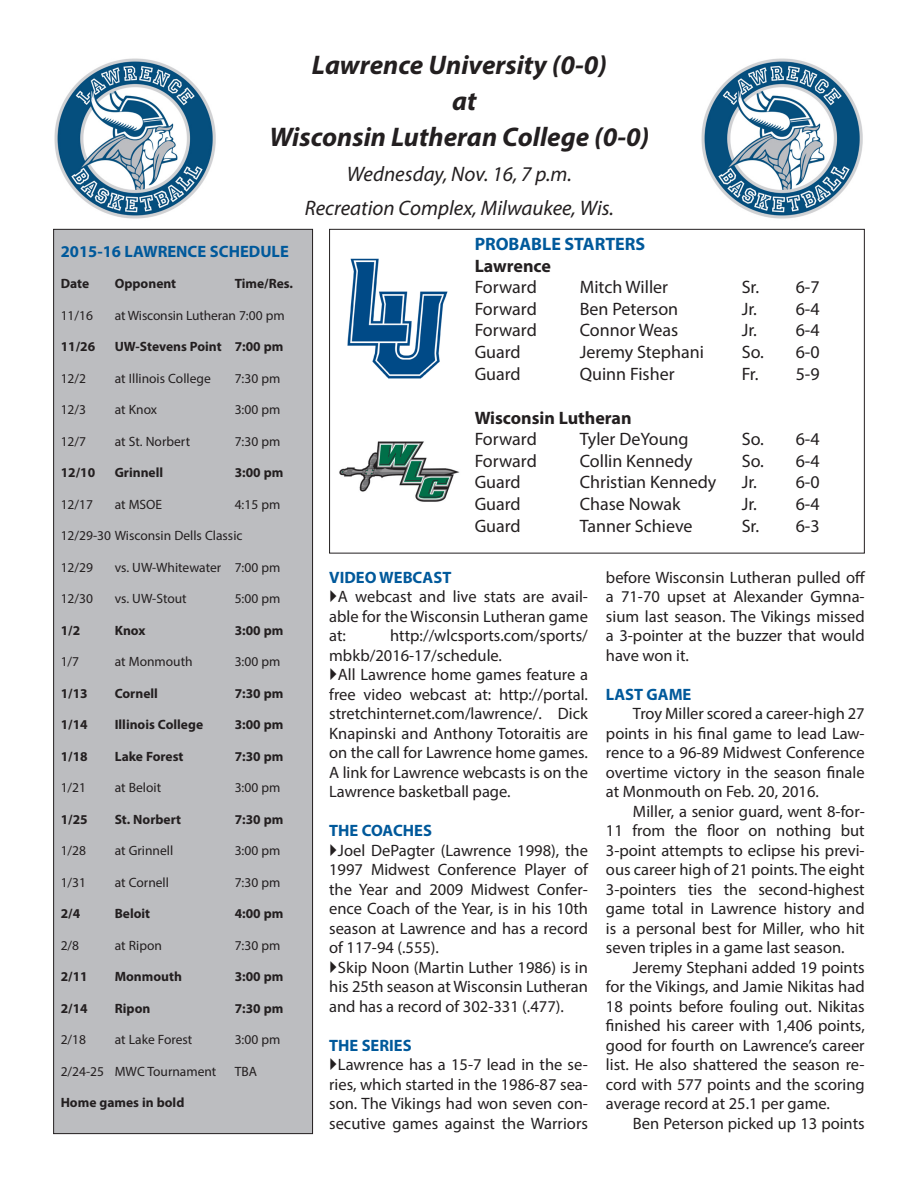
<style>
.page{position:relative;width:918px;height:1188px;background:#fff}
.page>*{position:absolute;margin:0;border:0;box-sizing:border-box;transform-origin:0 0}
.t1{font:italic 700 27px "Myriad Pro";color:#231f20}
.t2{font:italic 21px "Myriad Pro";color:#231f20}
.t3{font:18px "Myriad Pro";color:#231f20}
.t4{font:700 18px "Myriad Pro";color:#231f20}
.t5{font:700 18px "Myriad Pro";color:#00599b}
.t6{font:16.5px/19.5px "Myriad Pro";color:#231f20;text-align:justify}
.t7{font:700 16.5px "Myriad Pro";color:#00599b}
.t8{font:13.5px "Myriad Pro";color:#231f20}
.t9{font:700 13.5px "Myriad Pro";color:#231f20}
</style>
<div class="page">
<img style="left:347px;top:258px;width:101px;height:121px">
<div style="left:54px;top:229px;width:259px;height:905px;background:#bcbdc0"></div>
<img style="left:54px;top:58px;width:162px;height:161px">
<img style="left:701px;top:58px;width:162px;height:161px">
<img style="left:339px;top:441px;width:121px;height:61px">
<p class="t1" style="left:312px;top:48px;width:296px">Lawrence University (0-0)</p>
<p class="t1" style="left:452px;top:84px;width:26px">at</p>
<p class="t1" style="left:270px;top:120px;width:381px">Wisconsin Lutheran College (0-0)</p>
<p class="t2" style="left:347px;top:161px;width:227px">Wednesday, Nov. 16, 7 p.m.</p>
<p class="t2" style="left:305px;top:195px;width:311px">Recreation Complex, Milwaukee, Wis.</p>
<p class="t5" style="left:475px;top:232px;width:172px">PROBABLE STARTERS</p>
<p class="t4" style="left:475px;top:254px;width:78px">Lawrence</p>
<p class="t3" style="left:475px;top:276px;width:64px">Forward</p>
<p class="t3" style="left:580px;top:276px;width:90px">Mitch Willer</p>
<p class="t3" style="left:742px;top:276px;width:79px">Sr. 6-7</p>
<p class="t3" style="left:475px;top:298px;width:64px">Forward</p>
<p class="t3" style="left:580px;top:298px;width:100px">Ben Peterson</p>
<p class="t3" style="left:742px;top:298px;width:79px">Jr. 6-4</p>
<p class="t3" style="left:475px;top:319px;width:64px">Forward</p>
<p class="t3" style="left:580px;top:319px;width:100px">Connor Weas</p>
<p class="t3" style="left:742px;top:319px;width:79px">Jr. 6-4</p>
<p class="t3" style="left:475px;top:341px;width:48px">Guard</p>
<p class="t3" style="left:580px;top:341px;width:126px">Jeremy Stephani</p>
<p class="t3" style="left:742px;top:341px;width:79px">So. 6-0</p>
<p class="t3" style="left:475px;top:362px;width:48px">Guard</p>
<p class="t3" style="left:580px;top:362px;width:96px">Quinn Fisher</p>
<p class="t3" style="left:742px;top:362px;width:79px">Fr. 5-9</p>
<p class="t4" style="left:475px;top:406px;width:158px">Wisconsin Lutheran</p>
<p class="t3" style="left:475px;top:428px;width:64px">Forward</p>
<p class="t3" style="left:580px;top:428px;width:110px">Tyler DeYoung</p>
<p class="t3" style="left:742px;top:428px;width:79px">So. 6-4</p>
<p class="t3" style="left:475px;top:450px;width:64px">Forward</p>
<p class="t3" style="left:580px;top:450px;width:115px">Collin Kennedy</p>
<p class="t3" style="left:742px;top:450px;width:79px">So. 6-4</p>
<p class="t3" style="left:475px;top:471px;width:48px">Guard</p>
<p class="t3" style="left:580px;top:471px;width:138px">Christian Kennedy</p>
<p class="t3" style="left:742px;top:471px;width:79px">Jr. 6-0</p>
<p class="t3" style="left:475px;top:493px;width:48px">Guard</p>
<p class="t3" style="left:580px;top:493px;width:102px">Chase Nowak</p>
<p class="t3" style="left:742px;top:493px;width:79px">Jr. 6-4</p>
<p class="t3" style="left:475px;top:515px;width:48px">Guard</p>
<p class="t3" style="left:580px;top:515px;width:114px">Tanner Schieve</p>
<p class="t3" style="left:742px;top:515px;width:79px">Sr. 6-3</p>
<p class="t7" style="left:61px;top:240px;width:230px">2015-16 LAWRENCE SCHEDULE</p>
<p class="t9" style="left:61px;top:275px;width:30px">Date</p>
<p class="t9" style="left:115px;top:275px;width:63px">Opponent</p>
<p class="t9" style="left:235px;top:275px;width:60px">Time/Res.</p>
<p class="t8" style="left:61px;top:307px;width:34px">11/16</p>
<p class="t8" style="left:115px;top:307px;width:171px">at Wisconsin Lutheran 7:00 pm</p>
<p class="t9" style="left:61px;top:338px;width:36px">11/26</p>
<p class="t9" style="left:115px;top:338px;width:170px">UW-Stevens Point 7:00 pm</p>
<p class="t8" style="left:61px;top:370px;width:27px">12/2</p>
<p class="t8" style="left:115px;top:370px;width:98px">at Illinois College</p>
<p class="t8" style="left:235px;top:370px;width:47px">7:30 pm</p>
<p class="t8" style="left:61px;top:401px;width:27px">12/3</p>
<p class="t8" style="left:115px;top:401px;width:44px">at Knox</p>
<p class="t8" style="left:235px;top:401px;width:47px">3:00 pm</p>
<p class="t8" style="left:61px;top:433px;width:27px">12/7</p>
<p class="t8" style="left:115px;top:433px;width:77px">at St. Norbert</p>
<p class="t8" style="left:235px;top:433px;width:47px">7:30 pm</p>
<p class="t9" style="left:61px;top:464px;width:36px">12/10</p>
<p class="t9" style="left:115px;top:464px;width:50px">Grinnell</p>
<p class="t9" style="left:235px;top:464px;width:50px">3:00 pm</p>
<p class="t8" style="left:61px;top:496px;width:34px">12/17</p>
<p class="t8" style="left:115px;top:496px;width:49px">at MSOE</p>
<p class="t8" style="left:235px;top:496px;width:47px">4:15 pm</p>
<p class="t8" style="left:61px;top:527px;width:183px">12/29-30 Wisconsin Dells Classic</p>
<p class="t8" style="left:61px;top:559px;width:34px">12/29</p>
<p class="t8" style="left:115px;top:559px;width:167px">vs. UW-Whitewater 7:00 pm</p>
<p class="t8" style="left:61px;top:590px;width:34px">12/30</p>
<p class="t8" style="left:115px;top:590px;width:73px">vs. UW-Stout</p>
<p class="t8" style="left:235px;top:590px;width:47px">5:00 pm</p>
<p class="t9" style="left:61px;top:621px;width:21px">1/2</p>
<p class="t9" style="left:115px;top:621px;width:32px">Knox</p>
<p class="t9" style="left:235px;top:621px;width:50px">3:00 pm</p>
<p class="t8" style="left:61px;top:653px;width:20px">1/7</p>
<p class="t8" style="left:115px;top:653px;width:79px">at Monmouth</p>
<p class="t8" style="left:235px;top:653px;width:47px">3:00 pm</p>
<p class="t9" style="left:61px;top:684px;width:28px">1/13</p>
<p class="t9" style="left:115px;top:684px;width:45px">Cornell</p>
<p class="t9" style="left:235px;top:684px;width:50px">7:30 pm</p>
<p class="t9" style="left:61px;top:716px;width:28px">1/14</p>
<p class="t9" style="left:115px;top:716px;width:90px">Illinois College</p>
<p class="t9" style="left:235px;top:716px;width:50px">3:00 pm</p>
<p class="t9" style="left:61px;top:747px;width:28px">1/18</p>
<p class="t9" style="left:115px;top:747px;width:70px">Lake Forest</p>
<p class="t9" style="left:235px;top:747px;width:50px">7:30 pm</p>
<p class="t8" style="left:61px;top:779px;width:27px">1/21</p>
<p class="t8" style="left:115px;top:779px;width:48px">at Beloit</p>
<p class="t8" style="left:235px;top:779px;width:47px">3:00 pm</p>
<p class="t9" style="left:61px;top:810px;width:28px">1/25</p>
<p class="t9" style="left:115px;top:810px;width:68px">St. Norbert</p>
<p class="t9" style="left:235px;top:810px;width:50px">7:30 pm</p>
<p class="t8" style="left:61px;top:842px;width:27px">1/28</p>
<p class="t8" style="left:115px;top:842px;width:60px">at Grinnell</p>
<p class="t8" style="left:235px;top:842px;width:47px">3:00 pm</p>
<p class="t8" style="left:61px;top:874px;width:27px">1/31</p>
<p class="t8" style="left:115px;top:874px;width:56px">at Cornell</p>
<p class="t8" style="left:235px;top:874px;width:47px">7:30 pm</p>
<p class="t9" style="left:61px;top:905px;width:21px">2/4</p>
<p class="t9" style="left:115px;top:905px;width:37px">Beloit</p>
<p class="t9" style="left:235px;top:905px;width:50px">4:00 pm</p>
<p class="t8" style="left:61px;top:937px;width:20px">2/8</p>
<p class="t8" style="left:115px;top:937px;width:49px">at Ripon</p>
<p class="t8" style="left:235px;top:937px;width:47px">7:30 pm</p>
<p class="t9" style="left:61px;top:968px;width:28px">2/11</p>
<p class="t9" style="left:115px;top:968px;width:69px">Monmouth</p>
<p class="t9" style="left:235px;top:968px;width:50px">3:00 pm</p>
<p class="t9" style="left:61px;top:999px;width:28px">2/14</p>
<p class="t9" style="left:115px;top:999px;width:37px">Ripon</p>
<p class="t9" style="left:235px;top:999px;width:50px">7:30 pm</p>
<p class="t8" style="left:61px;top:1031px;width:27px">2/18</p>
<p class="t8" style="left:115px;top:1031px;width:79px">at Lake Forest</p>
<p class="t8" style="left:235px;top:1031px;width:47px">3:00 pm</p>
<p class="t8" style="left:61px;top:1063px;width:157px">2/24-25 MWC Tournament</p>
<p class="t8" style="left:235px;top:1063px;width:24px">TBA</p>
<p class="t9" style="left:61px;top:1094px;width:125px">Home games in bold</p>
<p class="t6" style="left:606px;top:567px;width:261px">before Wisconsin Lutheran pulled off a 71-70 upset at Alexander Gymna&shy;sium last season. The Vikings missed a 3-pointer at the buzzer that would have won it.</p>
<p class="t7" style="left:606px;top:683px;width:87px">LAST GAME</p>
<p class="t6" style="left:606px;top:704px;width:260px;text-indent:27px">Troy Miller scored a career-high 27 points in his final game to lead Law&shy;rence to a 96-89 Midwest Conference overtime victory in the season finale at Monmouth on Feb. 20, 2016.</p>
<p class="t6" style="left:606px;top:801px;width:260px;text-indent:27px">Miller, a senior guard, went 8-for-11 from the floor on nothing but 3-point attempts to eclipse his previ&shy;ous career high of 21 points. The eight 3-pointers ties the second-highest game total in Lawrence history and is a personal best for Miller, who hit seven triples in a game last season.</p>
<p class="t6" style="left:606px;top:957px;width:260px;text-indent:27px">Jeremy Stephani added 19 points for the Vikings, and Jamie Nikitas had 18 points before fouling out. Nikitas finished his career with 1,406 points, good for fourth on Lawrence’s career list. He also shattered the season re&shy;cord with 577 points and the scoring average record at 25.1 per game.</p>
<p class="t6" style="left:633px;top:1113px;width:233px">Ben Peterson picked up 13 points</p>
<p class="t7" style="left:329px;top:566px;width:124px">VIDEO WEBCAST</p>
<p class="t6" style="left:329px;top:587px;width:260px;text-indent:9px">A webcast and live stats are avail&shy;able for the Wisconsin Lutheran game at:</p>
<p class="t6" style="left:329px;top:626px;width:260px;text-indent:61px">http://wlcsports.com/sports/ mbkb/2016-17/schedule.</p>
<p class="t6" style="left:329px;top:665px;width:260px;text-indent:9px">All Lawrence home games feature a free video webcast at: http://portal. stretchinternet.com/lawrence/. Dick Knapinski and Anthony Totoraitis are on the call for Lawrence home games.<br>A link for Lawrence webcasts is on the Lawrence basketball page.</p>
<p class="t7" style="left:329px;top:820px;width:104px">THE COACHES</p>
<p class="t6" style="left:329px;top:840px;width:260px;text-indent:9px">Joel DePagter (Lawrence 1998), the 1997 Midwest Conference Player of the Year and 2009 Midwest Confer&shy;ence Coach of the Year, is in his 10th season at Lawrence and has a record of 117-94 (.555).</p>
<p class="t6" style="left:329px;top:957px;width:260px;text-indent:9px">Skip Noon (Martin Luther 1986) is in his 25th season at Wisconsin Lutheran and has a record of 302-331 (.477).</p>
<p class="t7" style="left:329px;top:1034px;width:84px">THE SERIES</p>
<p class="t6" style="left:329px;top:1055px;width:260px;text-align:center">Lawrence has a 15-7 lead in the se&shy;ries, which started in the 1986-87 sea&shy;son. The Vikings had won seven con&shy;secutive games against the Warriors</p>
</div>
